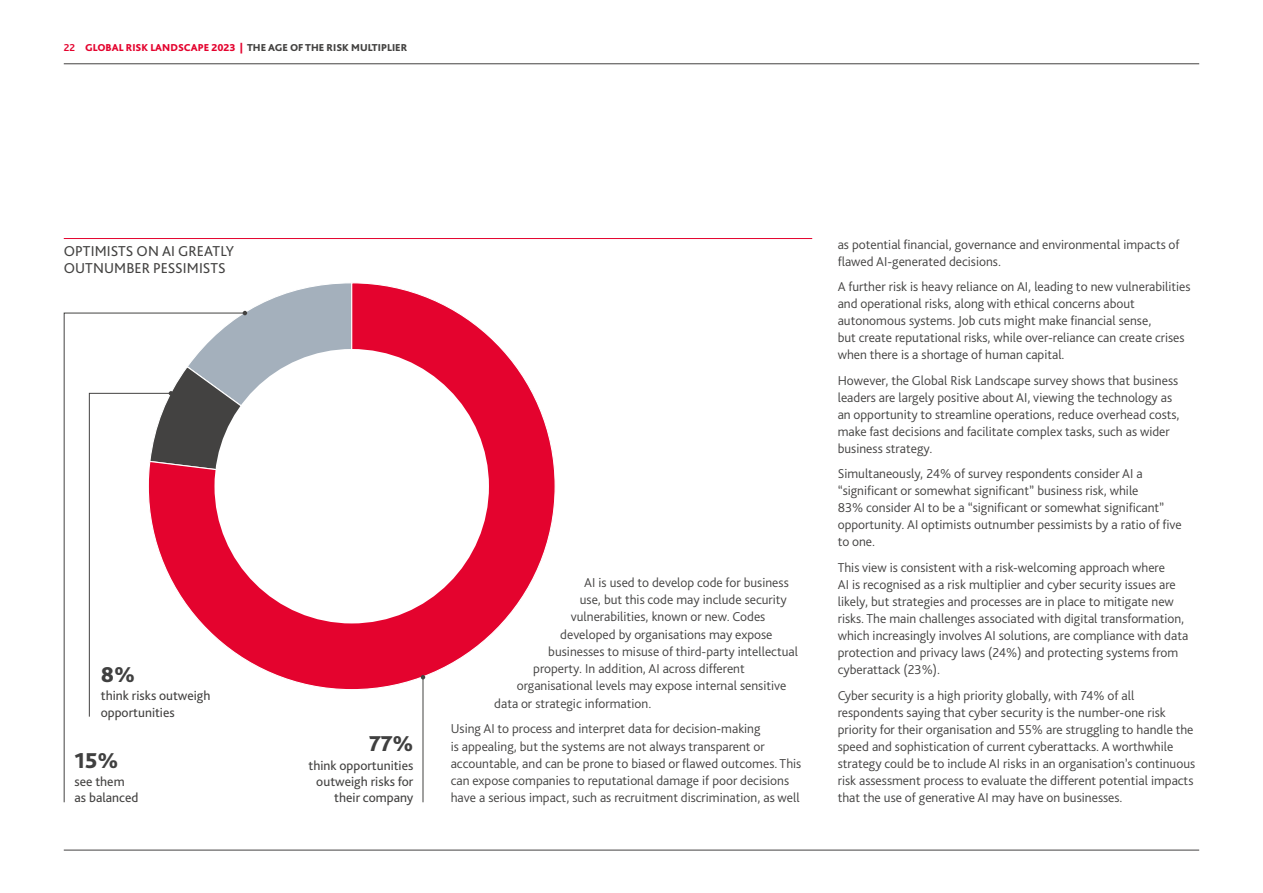
<style>
.page{position:relative;width:1263px;height:893px;background:#fff}
.page>*{position:absolute;margin:0;border:0;box-sizing:border-box;transform-origin:0 0}
.t1{font:800 22.5px "Bliss Pro";color:#404040}
.t2{font:15px/17.2px "Bliss Pro";letter-spacing:.005em;color:#434241}
.t3{font:300 13.5px/17px "Bliss Pro";color:#434241}
.t4{font:13.5px/16.2px "Bliss Pro";color:#434241}
.t5{font:800 10.5px "Bliss Pro";color:#434241}
.s1{font-weight:700;color:#e4032e}
.s2{color:#e4032e}
</style>
<div class="page">
<hr style="left:64px;top:63px;width:1135px;height:1px;background:#434241">
<hr style="left:64px;top:850px;width:1135px;height:1px;background:#434241">
<svg style="left:353px;top:282px;width:203px;height:409px"></svg>
<div style="left:214px;top:349px;width:275px;height:274px;background:#fff;border-radius:50%"></div>
<hr style="left:423px;top:677px;width:1px;height:125px;background:#434241">
<svg style="left:421px;top:675px;width:4px;height:4px"></svg>
<svg style="left:63px;top:312px;width:26px;height:491px"></svg>
<svg style="left:89px;top:282px;width:264px;height:435px"></svg>
<hr style="left:64px;top:238px;width:748px;height:1px;background:#e4032e">
<p class="t5" style="left:64px;top:40px;width:345px"><span class="s1">22</span> <span class="s2">GLOBAL RISK LANDSCAPE 2023 |</span> THE AGE OF THE RISK MULTIPLIER</p>
<p class="t2" style="left:64px;top:242px;width:172px">OPTIMISTS ON AI GREATLY<br>OUTNUMBER PESSIMISTS</p>
<p class="t3" style="left:838px;top:235px;width:343px">as potential financial, governance and environmental impacts of flawed AI-generated decisions.</p>
<p class="t3" style="left:838px;top:278px;width:354px">A further risk is heavy reliance on AI, leading to new vulnerabilities and operational risks, along with ethical concerns about autonomous systems. Job cuts might make financial sense,<br>but create reputational risks, while over-reliance can create crises when there is a shortage of human capital.</p>
<p class="t3" style="left:838px;top:371px;width:343px">However, the Global Risk Landscape survey shows that business leaders are largely positive about AI, viewing the technology as an opportunity to streamline operations, reduce overhead costs, make fast decisions and facilitate complex tasks, such as wider business strategy.</p>
<p class="t3" style="left:838px;top:465px;width:345px">Simultaneously, 24% of survey respondents consider AI a “significant or somewhat significant” business risk, while<br>83% consider AI to be a “significant or somewhat significant” opportunity. AI optimists outnumber pessimists by a ratio of five to one.</p>
<p class="t3" style="left:838px;top:559px;width:352px">This view is consistent with a risk-welcoming approach where<br>AI is recognised as a risk multiplier and cyber security issues are likely, but strategies and processes are in place to mitigate new risks. The main challenges associated with digital transformation, which increasingly involves AI solutions, are compliance with data protection and privacy laws (24%) and protecting systems from cyberattack (23%).</p>
<p class="t3" style="left:838px;top:686px;width:359px">Cyber security is a high priority globally, with 74% of all respondents saying that cyber security is the number-one risk priority for their organisation and 55% are struggling to handle the speed and sophistication of current cyberattacks. A worthwhile strategy could be to include AI risks in an organisation’s continuous risk assessment process to evaluate the different potential impacts that the use of generative AI may have on businesses.</p>
<p class="t3" style="left:584px;top:574px;width:206px">AI is used to develop code for business</p>
<p class="t3" style="left:580px;top:591px;width:209px">use, but this code may include security</p>
<p class="t3" style="left:571px;top:608px;width:196px">vulnerabilities, known or new. Codes</p>
<p class="t3" style="left:560px;top:625px;width:214px">developed by organisations may expose</p>
<p class="t3" style="left:548px;top:643px;width:251px">businesses to misuse of third-party intellectual</p>
<p class="t3" style="left:533px;top:660px;width:213px">property. In addition, AI across different</p>
<p class="t3" style="left:517px;top:677px;width:271px">organisational levels may expose internal sensitive</p>
<p class="t3" style="left:494px;top:694px;width:159px">data or strategic information.</p>
<p class="t3" style="left:451px;top:720px;width:352px">Using AI to process and interpret data for decision-making<br>is appealing, but the systems are not always transparent or accountable, and can be prone to biased or flawed outcomes. This can expose companies to reputational damage if poor decisions have a serious impact, such as recruitment discrimination, as well</p>
<h1 class="t1" style="left:101px;top:660px;width:36px">8%</h1>
<p class="t4" style="left:101px;top:687px;width:111px">think risks outweigh opportunities</p>
<h1 class="t1" style="left:369px;top:730px;width:46px">77%</h1>
<h1 class="t1" style="left:75px;top:746px;width:45px">15%</h1>
<p class="t4" style="left:309px;top:757px;width:106px;text-align:right">think opportunities outweigh risks for their company</p>
<p class="t4" style="left:75px;top:773px;width:65px">see them as balanced</p>
</div>
